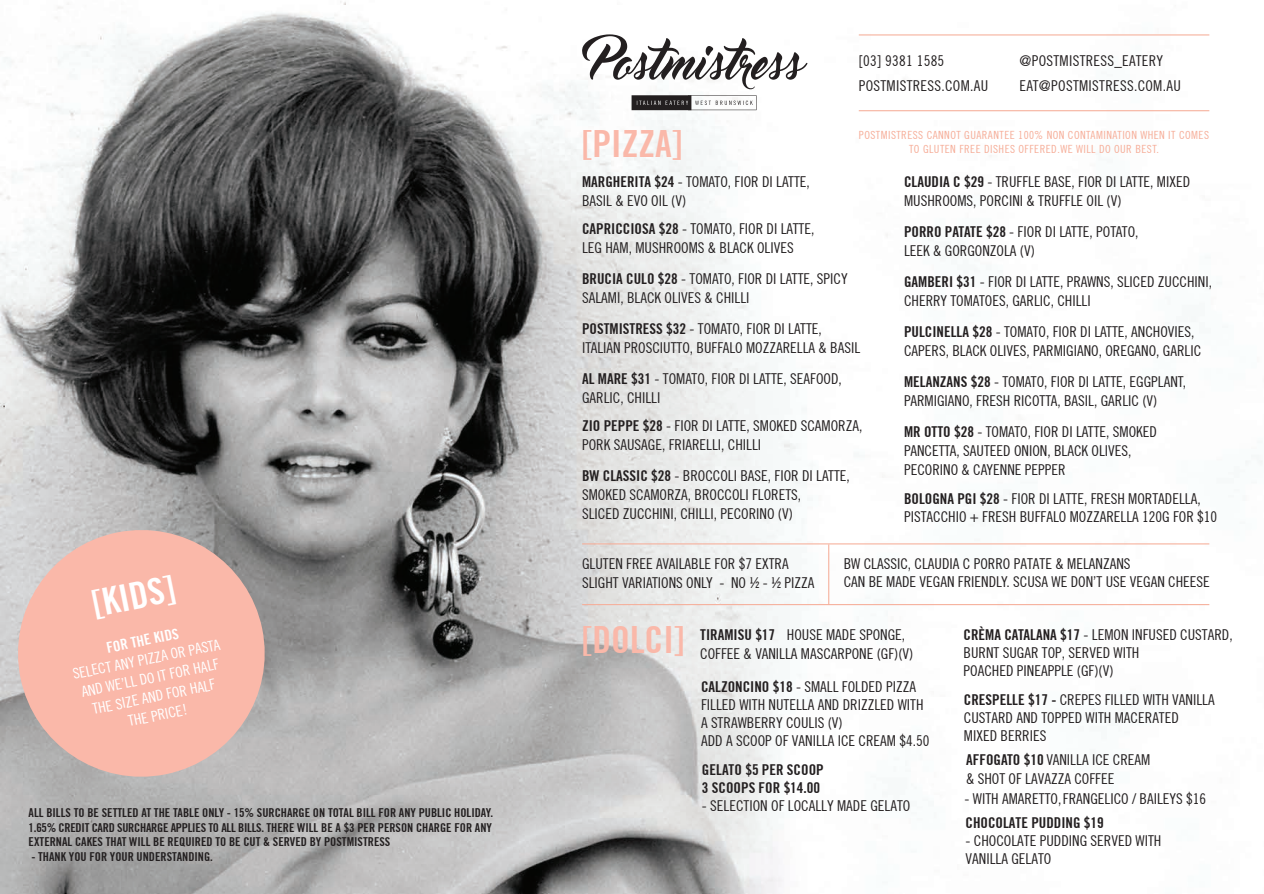
<style>
.page{position:relative;width:1264px;height:894px;background:#fff}
.page>*{position:absolute;margin:0;border:0;box-sizing:border-box;transform-origin:0 0}
.t1{font:700 condensed 37.5px "Trade Gothic No.20";color:#fab8a9}
.t2{font:700 condensed 37.5px "Trade Gothic No.20";color:#fff}
.t3{font:condensed 15px/19px "Trade Gothic No.18";color:#231f20}
.t4{font:condensed 15px/25px "Trade Gothic No.18";letter-spacing:.02em;color:#231f20}
.t5{font:condensed 15px/19px "Trade Gothic No.18";color:#fff;text-align:center}
.t6{font:700 condensed 15px/18px "Trade Gothic No.20";color:#231f20}
.t7{font:700 condensed 15px "Trade Gothic No.20";color:#fff}
.t8{font:700 condensed 12.3px/14.7px "Trade Gothic No.20";color:#231f20;text-align:justify}
.t9{font:condensed 11.25px/14.5px "Trade Gothic No.18";letter-spacing:.04em;color:#f6ad98;text-align:center}
.s1{font-family:"Trade Gothic No.20";font-weight:700}
</style>
<div class="page">
<img style="left:0;top:1px;width:1262px;height:893px">
<hr style="left:858px;top:110px;width:351px;height:1px;background:#f6ad98">
<hr style="left:858px;top:34px;width:351px;height:1px;background:#f6ad98">
<hr style="left:582px;top:604px;width:627px;height:1px;background:#f6ad98">
<hr style="left:582px;top:543px;width:627px;height:1px;background:#f6ad98">
<hr style="left:828px;top:544px;width:1px;height:60px;background:#f6ad98">
<svg style="left:582px;top:34px;width:225px;height:55px"></svg>
<div style="left:631px;top:95px;width:60px;height:15px;background:#231f20"></div>
<svg style="left:636px;top:95px;width:120px;height:15px"></svg>
<svg style="left:7px;top:519px;width:269px;height:268px;background:#e0b5ab"></svg>
<h1 class="t2" style="left:88px;top:582px;width:85px;rotate:-12deg">[KIDS]</h1>
<p class="t7" style="left:105px;top:639px;width:75px;rotate:-12deg">FOR THE KIDS</p>
<p class="t5" style="left:71px;top:665px;width:151px;rotate:-12deg">SELECT ANY PIZZA OR PASTA<br>AND WE’LL DO IT FOR HALF<br>THE SIZE AND FOR HALF<br>THE PRICE!</p>
<p class="t8" style="left:29px;top:805px;width:466px">ALL BILLS TO BE SETTLED AT THE TABLE ONLY - 15% SURCHARGE ON TOTAL BILL FOR ANY PUBLIC HOLIDAY.<br>1.65% CREDIT CARD SURCHARGE APPLIES TO ALL BILLS. THERE WILL BE A $3 PER PERSON CHARGE FOR ANY EXTERNAL CAKES THAT WILL BE REQUIRED TO BE CUT &amp; SERVED BY POSTMISTRESS</p>
<p class="t8" style="left:31px;top:849px;width:183px">- THANK YOU FOR YOUR UNDERSTANDING.</p>
<p class="t4" style="left:858px;top:47px;width:131px">[03] 9381 1585<br>POSTMISTRESS.COM.AU</p>
<p class="t4" style="left:1019px;top:47px;width:163px">@POSTMISTRESS_EATERY<br>EAT@POSTMISTRESS.COM.AU</p>
<h1 class="t1" style="left:582px;top:121px;width:101px">[PIZZA]</h1>
<p class="t3" style="left:582px;top:172px;width:229px"><span class="s1">MARGHERITA $24</span> - TOMATO, FIOR DI LATTE,<br>BASIL &amp; EVO OIL (V)</p>
<p class="t3" style="left:582px;top:219px;width:234px"><span class="s1">CAPRICCIOSA $28</span> - TOMATO, FIOR DI LATTE,<br>LEG HAM, MUSHROOMS &amp; BLACK OLIVES</p>
<p class="t3" style="left:582px;top:269px;width:267px"><span class="s1">BRUCIA CULO $28</span> - TOMATO, FIOR DI LATTE, SPICY<br>SALAMI, BLACK OLIVES &amp; CHILLI</p>
<p class="t3" style="left:582px;top:319px;width:279px"><span class="s1">POSTMISTRESS $32</span> - TOMATO, FIOR DI LATTE,<br>ITALIAN PROSCIUTTO, BUFFALO MOZZARELLA &amp; BASIL</p>
<p class="t3" style="left:582px;top:369px;width:261px"><span class="s1">AL MARE $31</span> - TOMATO, FIOR DI LATTE, SEAFOOD,<br>GARLIC, CHILLI</p>
<p class="t9" style="left:858px;top:127px;width:351px">POSTMISTRESS CANNOT GUARANTEE 100% NON CONTAMINATION WHEN IT COMES<br>TO GLUTEN FREE DISHES OFFERED.WE WILL DO OUR BEST.</p>
<p class="t3" style="left:904px;top:171px;width:287px"><span class="s1">CLAUDIA C $29</span> - TRUFFLE BASE, FIOR DI LATTE, MIXED<br>MUSHROOMS, PORCINI &amp; TRUFFLE OIL (V)</p>
<p class="t3" style="left:904px;top:222px;width:236px"><span class="s1">PORRO PATATE $28</span> - FIOR DI LATTE, POTATO,<br>LEEK &amp; GORGONZOLA (V)</p>
<p class="t3" style="left:904px;top:272px;width:309px"><span class="s1">GAMBERI $31</span> - FIOR DI LATTE, PRAWNS, SLICED ZUCCHINI,<br>CHERRY TOMATOES, GARLIC, CHILLI</p>
<p class="t3" style="left:904px;top:322px;width:299px"><span class="s1">PULCINELLA $28</span> - TOMATO, FIOR DI LATTE, ANCHOVIES,<br>CAPERS, BLACK OLIVES, PARMIGIANO, OREGANO, GARLIC</p>
<p class="t3" style="left:904px;top:372px;width:283px"><span class="s1">MELANZANS $28</span> - TOMATO, FIOR DI LATTE, EGGPLANT,<br>PARMIGIANO, FRESH RICOTTA, BASIL, GARLIC (V)</p>
<p class="t3" style="left:582px;top:416px;width:282px"><span class="s1">ZIO PEPPE $28</span> - FIOR DI LATTE, SMOKED SCAMORZA,<br>PORK SAUSAGE, FRIARELLI, CHILLI</p>
<p class="t3" style="left:904px;top:421px;width:254px"><span class="s1">MR OTTO $28</span> - TOMATO, FIOR DI LATTE, SMOKED</p>
<p class="t3" style="left:904px;top:489px;width:315px;line-height:18px"><span class="s1">BOLOGNA PGI $28</span> - FIOR DI LATTE, FRESH MORTADELLA,<br>PISTACCHIO + FRESH BUFFALO MOZZARELLA 120G FOR $10</p>
<p class="t3" style="left:904px;top:440px;width:229px">PANCETTA, SAUTEED ONION, BLACK OLIVES,<br>PECORINO &amp; CAYENNE PEPPER</p>
<p class="t3" style="left:582px;top:466px;width:269px"><span class="s1">BW CLASSIC $28</span> - BROCCOLI BASE, FIOR DI LATTE,<br>SMOKED SCAMORZA, BROCCOLI FLORETS,<br>SLICED ZUCCHINI, CHILLI, PECORINO (V)</p>
<p class="t3" style="left:582px;top:554px;width:208px">GLUTEN FREE AVAILABLE FOR $7 EXTRA</p>
<p class="t3" style="left:843px;top:554px;width:288px">BW CLASSIC, CLAUDIA C PORRO PATATE &amp; MELANZANS</p>
<p class="t3" style="left:582px;top:573px;width:234px">SLIGHT VARIATIONS ONLY - NO ½ - ½ PIZZA</p>
<p class="t3" style="left:843px;top:572px;width:367px">CAN BE MADE VEGAN FRIENDLY. SCUSA WE DON’T USE VEGAN CHEESE</p>
<h1 class="t1" style="left:582px;top:617px;width:104px">[DOLCI]</h1>
<p class="t3" style="left:700px;top:624px;width:215px"><span class="s1">TIRAMISU $17</span> HOUSE MADE SPONGE,<br>COFFEE &amp; VANILLA MASCARPONE (GF)(V)</p>
<p class="t3" style="left:701px;top:678px;width:230px;line-height:18px"><span class="s1">CALZONCINO $18</span> - SMALL FOLDED PIZZA FILLED WITH NUTELLA AND DRIZZLED WITH A STRAWBERRY COULIS (V)<br>ADD A SCOOP OF VANILLA ICE CREAM $4.50</p>
<p class="t6" style="left:702px;top:760px;width:123px">GELATO $5 PER SCOOP<br>3 SCOOPS FOR $14.00</p>
<p class="t3" style="left:702px;top:796px;width:210px">- SELECTION OF LOCALLY MADE GELATO</p>
<p class="t3" style="left:963px;top:625px;width:271px;line-height:18px"><span class="s1">CRÈMA CATALANA $17</span> - LEMON INFUSED CUSTARD,<br>BURNT SUGAR TOP, SERVED WITH<br>POACHED PINEAPPLE (GF)(V)</p>
<p class="t3" style="left:963px;top:691px;width:252px;line-height:18px"><span class="s1">CRESPELLE $17 -</span> CREPES FILLED WITH VANILLA<br>CUSTARD AND TOPPED WITH MACERATED<br>MIXED BERRIES</p>
<p class="t3" style="left:966px;top:750px;width:186px"><span class="s1">AFFOGATO $10</span> VANILLA ICE CREAM &amp; SHOT OF LAVAZZA COFFEE</p>
<p class="t3" style="left:964px;top:788px;width:243px">- WITH AMARETTO, FRANGELICO / BAILEYS $16</p>
<p class="t6" style="left:965px;top:814px;width:140px">CHOCOLATE PUDDING $19</p>
<p class="t3" style="left:965px;top:832px;width:197px;line-height:18px">- CHOCOLATE PUDDING SERVED WITH<br>VANILLA GELATO</p>
</div>
